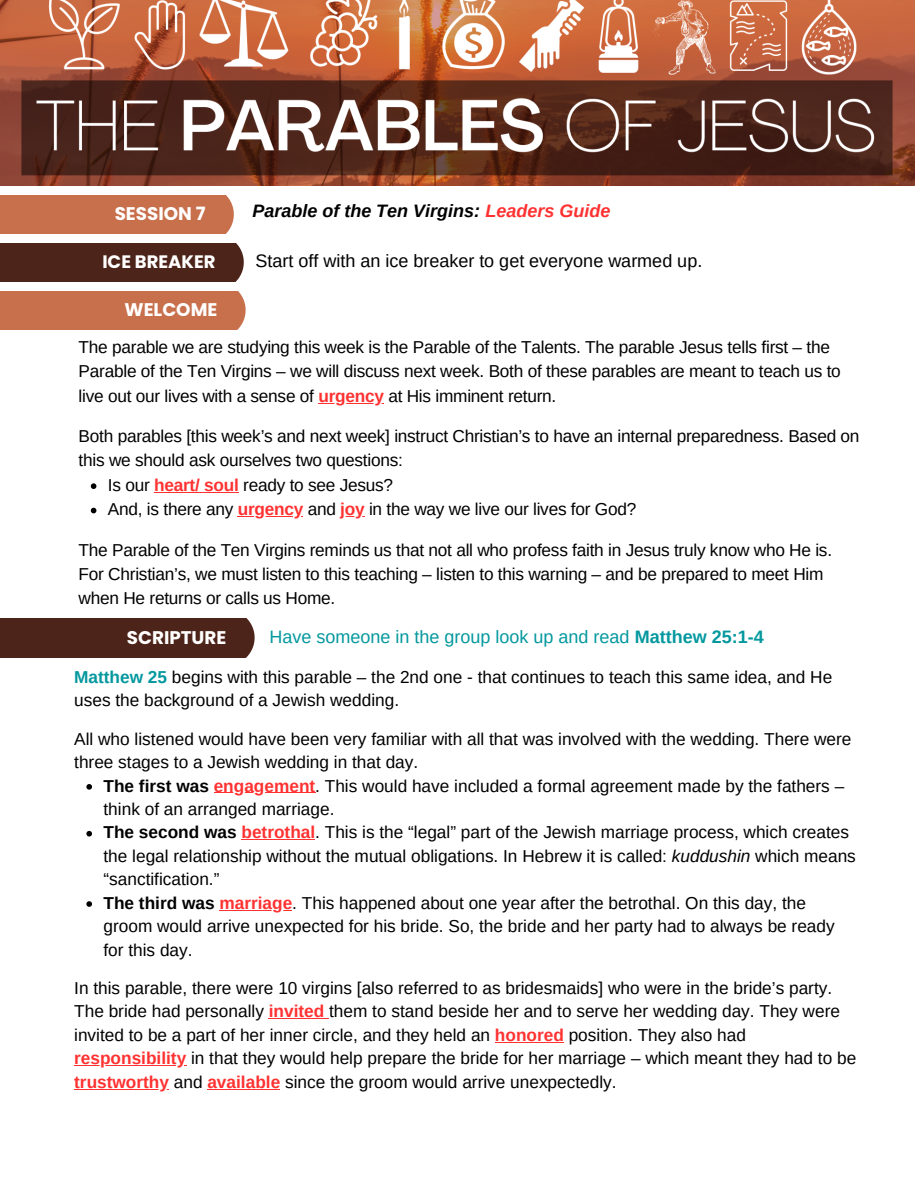
<style>
.page{position:relative;width:918px;height:1188px;background:#fff}
.page>*{position:absolute;margin:0;border:0;box-sizing:border-box;transform-origin:0 0}
.t1{font:700 18.3px "Poppins";color:#fff}
.t2{font:18px "Arimo";color:#03989e}
.t3{font:18px "Arimo";color:#000}
.t4{font:italic 700 18px "Arimo";color:#000}
.t5{font:700 18px "Poppins";color:#fff}
.t6{font:17.25px/23.4px "Arimo";color:#000}
.s1{color:#ff3131}
.s2{font-weight:700;color:#ff3131}
.s3{font-weight:700}
.s4{font-weight:700;color:#03989e}
.s5{font-style:italic}
</style>
<div class="page">
<img style="left:0;top:0;width:914px;height:185px">
<div style="left:0;top:196px;width:234px;height:38px;background:#c86f4b"></div>
<div style="left:0;top:291px;width:246px;height:38px;background:#c86f4b"></div>
<hr style="left:318px;top:403px;width:66px;height:1px;background:#ff3131">
<svg style="left:91px;top:483px;width:5px;height:6px"></svg>
<hr style="left:154px;top:492px;width:85px;height:1px;background:#ff3131">
<svg style="left:91px;top:508px;width:5px;height:5px"></svg>
<hr style="left:238px;top:516px;width:65px;height:1px;background:#ff3131">
<svg style="left:345px;top:516px;width:20px;height:1px"></svg>
<div style="left:0;top:619px;width:255px;height:38px;background:#4d2419"></div>
<svg style="left:86px;top:784px;width:6px;height:6px"></svg>
<hr style="left:214px;top:792px;width:101px;height:1px;background:#ff3131">
<svg style="left:86px;top:831px;width:6px;height:6px"></svg>
<hr style="left:242px;top:839px;width:73px;height:1px;background:#ff3131">
<svg style="left:86px;top:901px;width:6px;height:6px"></svg>
<hr style="left:219px;top:910px;width:73px;height:1px;background:#ff3131">
<hr style="left:269px;top:1018px;width:60px;height:1px;background:#ff3131">
<hr style="left:495px;top:1042px;width:69px;height:1px;background:#ff3131">
<hr style="left:74px;top:1065px;width:112px;height:1px;background:#ff3131">
<hr style="left:74px;top:1089px;width:95px;height:1px;background:#ff3131">
<hr style="left:207px;top:1089px;width:73px;height:1px;background:#ff3131">
<div style="left:0;top:243px;width:244px;height:39px;background:#4d2419"></div>
<p class="t1" style="left:115px;top:201px;width:92px">SESSION 7</p>
<h1 class="t4" style="left:252px;top:201px;width:359px">Parable of the Ten Virgins: <span class="s1">Leaders Guide</span></h1>
<p class="t5" style="left:102px;top:249px;width:115px">ICE BREAKER</p>
<p class="t3" style="left:255px;top:250px;width:448px">Start off with an ice breaker to get everyone warmed up.</p>
<h2 class="t1" style="left:125px;top:297px;width:94px">WELCOME</h2>
<p class="t6" style="left:79px;top:335px;width:764px;line-height:24.5px">The parable we are studying this week is the Parable of the Talents. The parable Jesus tells first – the<br>Parable of the Ten Virgins – we will discuss next week. Both of these parables are meant to teach us to live out our lives with a sense of <span class="s2">urgency</span> at His imminent return.</p>
<h1 class="t6" style="left:79px;top:424px;width:782px">Both parables [this week’s and next week] instruct Christian’s to have an internal preparedness. Based on</h1>
<h1 class="t6" style="left:79px;top:449px;width:326px">this we should ask ourselves two questions:</h1>
<h1 class="t6" style="left:108px;top:473px;width:287px">Is our <span class="s2">heart/ soul</span> ready to see Jesus?</h1>
<p class="t6" style="left:108px;top:498px;width:530px">And, is there any <span class="s2">urgency</span> and <span class="s2">joy</span> in the way we live our lives for God?</p>
<h1 class="t6" style="left:79px;top:537px;width:755px;line-height:24.5px">The Parable of the Ten Virgins reminds us that not all who profess faith in Jesus truly know who He is.<br>For Christian’s, we must listen to this teaching – listen to this warning – and be prepared to meet Him when He returns or calls us Home.</h1>
<p class="t1" style="left:127px;top:624px;width:101px">SCRIPTURE</p>
<p class="t2" style="left:270px;top:627px;width:496px">Have someone in the group look up and read <span class="s3">Matthew 25:1-4</span></p>
<p class="t6" style="left:74px;top:665px;width:760px"><span class="s4">Matthew 25</span> begins with this parable – the 2nd one - that continues to teach this same idea, and He uses the background of a Jewish wedding.</p>
<p class="t6" style="left:74px;top:727px;width:779px">All who listened would have been very familiar with all that was involved with the wedding. There were three stages to a Jewish wedding in that day.</p>
<p class="t6" style="left:104px;top:774px;width:742px"><span class="s3">The first was</span> <span class="s2">engagement</span>. This would have included a formal agreement made by the fathers –</p>
<p class="t6" style="left:104px;top:797px;width:747px">think of an arranged marriage.<br><span class="s3">The second was</span> <span class="s2">betrothal</span>. This is the “legal” part of the Jewish marriage process, which creates</p>
<h1 class="t6" style="left:104px;top:844px;width:754px">the legal relationship without the mutual obligations. In Hebrew it is called: <span class="s5">kuddushin</span> which means “sanctification.”<br><span class="s3">The third was</span> <span class="s2">marriage</span>. This happened about one year after the betrothal. On this day, the</h1>
<p class="t6" style="left:104px;top:914px;width:733px">groom would arrive unexpected for his bride. So, the bride and her party had to always be ready for this day.</p>
<p class="t6" style="left:74px;top:976px;width:767px">In this parable, there were 10 virgins [also referred to as bridesmaids] who were in the bride’s party.<br>The bride had personally <span class="s2">invited</span> them to stand beside her and to serve her wedding day. They were</p>
<p class="t6" style="left:74px;top:1023px;width:673px">invited to be a part of her inner circle, and they held an <span class="s2">honored</span> position. They also had</p>
<p class="t6" style="left:74px;top:1047px;width:784px"><span class="s2">responsibility</span> in that they would help prepare the bride for her marriage – which meant they had to be</p>
<p class="t6" style="left:74px;top:1070px;width:544px"><span class="s2">trustworthy</span> and <span class="s2">available</span> since the groom would arrive unexpectedly.</p>
</div>
